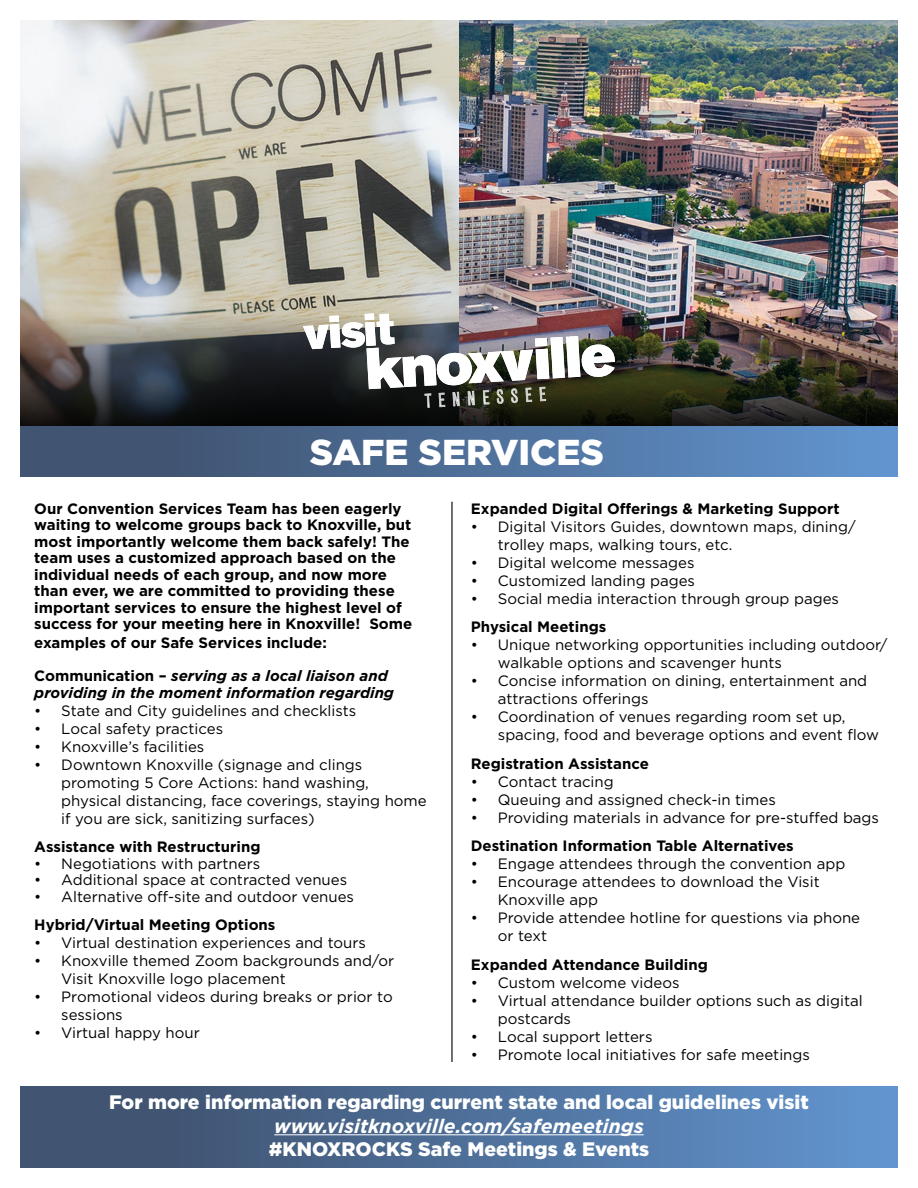
<style>
.page{position:relative;width:918px;height:1188px;background:#fff}
.page>*{position:absolute;margin:0;border:0;box-sizing:border-box;transform-origin:0 0}
.t1{font:900 36px "Gotham";color:#fff}
.t2{font:900 19.5px "Gotham";color:#fff}
.t3{font:italic 700 19.5px "Gotham";color:#fff}
.t4{font:15px/18px "Gotham";color:#000}
.t5{font:700 15px/16.5px "Gotham";color:#000}
.t6{font:italic 700 15px/16.5px "Gotham";color:#000}
.s1{font-style:normal}
</style>
<div class="page">
<div style="left:20px;top:1086px;width:878px;height:82px;background:linear-gradient(to right,#3c4b65,#6194ce)"></div>
<hr style="left:274px;top:1134px;width:370px;height:1px;background:#fff">
<img style="left:20px;top:20px;width:878px;height:283px">
<img style="left:20px;top:303px;width:878px;height:124px">
<img style="left:303px;top:313px;width:312px;height:95px">
<hr style="left:451px;top:502px;width:2px;height:560px;background:#000">
<div style="left:20px;top:427px;width:878px;height:50px;background:linear-gradient(to right,#3c4b65,#6194ce)"></div>
<h1 class="t1" style="left:310px;top:430px;width:296px">SAFE SERVICES</h1>
<p class="t5" style="left:34px;top:500px;width:380px">Our Convention Services Team has been eagerly waiting to welcome groups back to Knoxville, but most importantly welcome them back safely! The team uses a customized approach based on the individual needs of each group, and now more than ever, we are committed to providing these important services to ensure the highest level of success for your meeting here in Knoxville! Some</p>
<p class="t5" style="left:34px;top:634px;width:294px">examples of our Safe Services include:</p>
<p class="t6" style="left:34px;top:667px;width:361px"><span class="s1">Communication –</span> serving as a local liaison and providing in the moment information regarding</p>
<p class="t4" style="left:34px;top:701px;width:324px">• State and City guidelines and checklists</p>
<p class="t4" style="left:34px;top:719px;width:190px">• Local safety practices</p>
<p class="t4" style="left:34px;top:737px;width:172px">• Knoxville’s facilities</p>
<p class="t4" style="left:61px;top:755px;width:367px;text-indent:-27px">• Downtown Knoxville (signage and clings promoting 5 Core Actions: hand washing, physical distancing, face coverings, staying home if you are sick, sanitizing surfaces)</p>
<p class="t5" style="left:34px;top:838px;width:228px">Assistance with Restructuring</p>
<p class="t4" style="left:34px;top:854px;width:228px">• Negotiations with partners</p>
<p class="t4" style="left:34px;top:871px;width:314px">• Additional space at contracted venues</p>
<p class="t4" style="left:34px;top:887px;width:321px">• Alternative off-site and outdoor venues</p>
<p class="t5" style="left:34px;top:916px;width:243px">Hybrid/Virtual Meeting Options</p>
<p class="t4" style="left:34px;top:934px;width:333px">• Virtual destination experiences and tours</p>
<p class="t4" style="left:61px;top:952px;width:334px;text-indent:-27px">• Knoxville themed Zoom backgrounds and/or<br>Visit Knoxville logo placement</p>
<p class="t4" style="left:61px;top:988px;width:333px;text-indent:-27px">• Promotional videos during breaks or prior to sessions</p>
<p class="t4" style="left:34px;top:1024px;width:167px">• Virtual happy hour</p>
<p class="t5" style="left:471px;top:500px;width:370px">Expanded Digital Offerings &amp; Marketing Support</p>
<p class="t4" style="left:498px;top:517px;width:359px;text-indent:-27px">• Digital Visitors Guides, downtown maps, dining/ trolley maps, walking tours, etc.</p>
<p class="t4" style="left:471px;top:553px;width:225px">• Digital welcome messages</p>
<p class="t4" style="left:471px;top:571px;width:226px">• Customized landing pages</p>
<p class="t4" style="left:471px;top:589px;width:370px">• Social media interaction through group pages</p>
<p class="t5" style="left:471px;top:619px;width:137px">Physical Meetings</p>
<p class="t4" style="left:498px;top:636px;width:391px;text-indent:-27px">• Unique networking opportunities including outdoor/ walkable options and scavenger hunts</p>
<p class="t4" style="left:498px;top:672px;width:371px;text-indent:-27px">• Concise information on dining, entertainment and attractions offerings</p>
<p class="t4" style="left:498px;top:708px;width:383px;text-indent:-27px">• Coordination of venues regarding room set up, spacing, food and beverage options and event flow</p>
<p class="t5" style="left:471px;top:755px;width:180px">Registration Assistance</p>
<p class="t4" style="left:471px;top:772px;width:144px">• Contact tracing</p>
<p class="t4" style="left:471px;top:790px;width:307px">• Queuing and assigned check-in times</p>
<p class="t4" style="left:471px;top:808px;width:410px">• Providing materials in advance for pre-stuffed bags</p>
<p class="t5" style="left:471px;top:838px;width:324px">Destination Information Table Alternatives</p>
<p class="t4" style="left:471px;top:855px;width:376px">• Engage attendees through the convention app</p>
<p class="t4" style="left:498px;top:873px;width:323px;text-indent:-27px">• Encourage attendees to download the Visit<br>Knoxville app</p>
<p class="t4" style="left:498px;top:909px;width:364px;text-indent:-27px">• Provide attendee hotline for questions via phone or text</p>
<p class="t5" style="left:471px;top:956px;width:239px">Expanded Attendance Building</p>
<p class="t4" style="left:471px;top:973px;width:210px">• Custom welcome videos</p>
<p class="t4" style="left:498px;top:991px;width:366px;text-indent:-27px">• Virtual attendance builder options such as digital postcards</p>
<p class="t4" style="left:471px;top:1027px;width:183px">• Local support letters</p>
<p class="t4" style="left:471px;top:1045px;width:341px">• Promote local initiatives for safe meetings</p>
<h2 class="t2" style="left:109px;top:1091px;width:701px">For more information regarding current state and local guidelines visit</h2>
<h2 class="t3" style="left:274px;top:1114px;width:371px">www.visitknoxville.com/safemeetings</h2>
<h2 class="t2" style="left:269px;top:1138px;width:382px">#KNOXROCKS Safe Meetings &amp; Events</h2>
</div>
